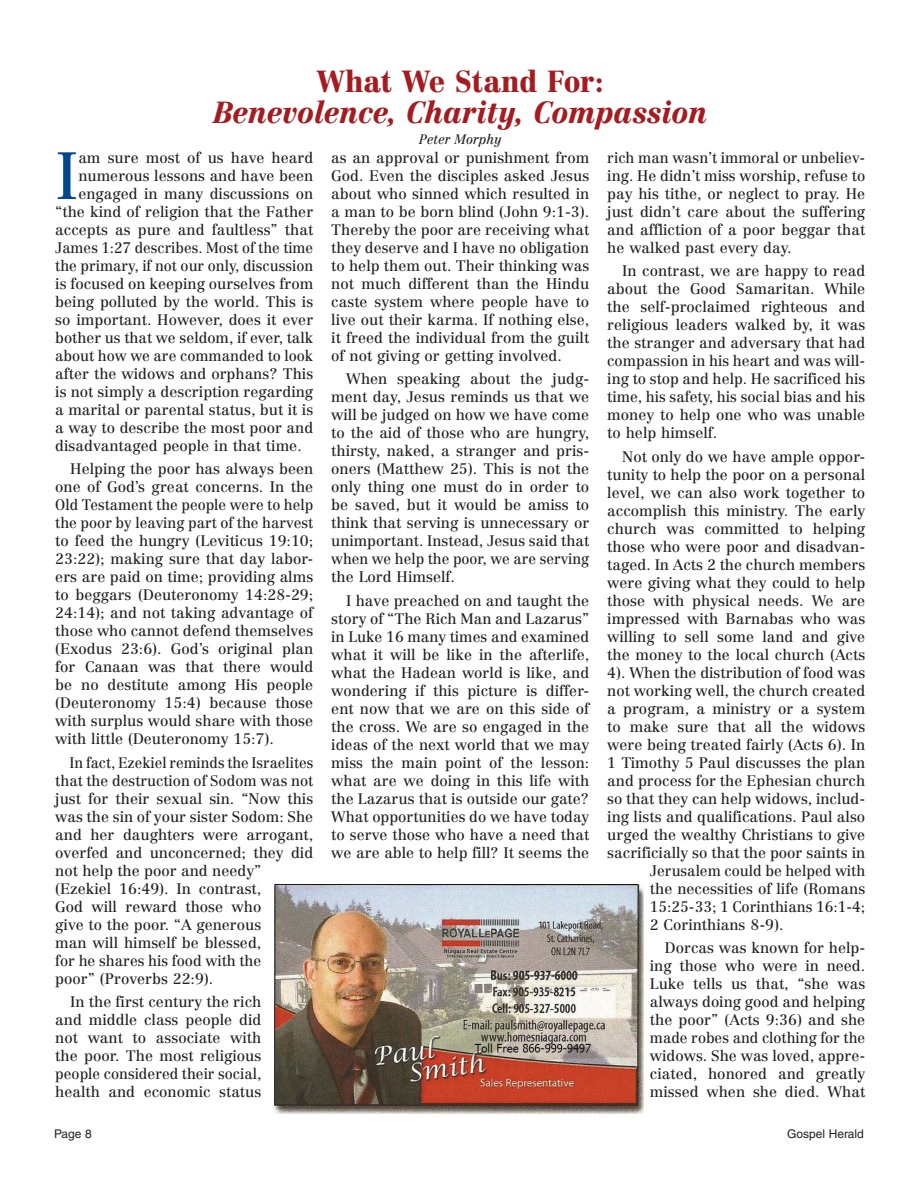
<style>
.page{position:relative;width:918px;height:1188px;background:#fff}
.page>*{position:absolute;margin:0;border:0;box-sizing:border-box;transform-origin:0 0}
.t1{font:65.55px "Centennial";color:#00478d}
.t2{font:italic 900 30px "Centennial";color:#a51c20;scale:.95 1}
.t3{font:900 30px "Centennial";letter-spacing:-.01em;color:#a51c20;scale:.95 1}
.t4{font:15px/18px "Centennial";color:#231f20;text-align:justify}
.t5{font:15px/18px "Centennial";color:#231f20;scale:.95 1}
.t6{font:15px "Centennial";color:#231f20;scale:.96 1}
.t7{font:italic 13.5px "Centennial";color:#231f20;scale:.95 1}
.t8{font:12px "Helvetica";color:#231f20}
</style>
<div class="page">
<img style="left:275px;top:885px;width:368px;height:228px">
<h2 class="t3" style="left:317px;top:69px;width:303px">What We Stand For:</h2>
<h2 class="t2" style="left:213px;top:100px;width:521px">Benevolence, Charity, Compassion</h2>
<p class="t7" style="left:419px;top:134px;width:88px">Peter Morphy</p>
<h1 class="t1" style="left:55px;top:149px;width:25px">I</h1>
<p class="t4" style="left:78px;top:150px;width:236px">am sure most of us have heard</p>
<p class="t4" style="left:78px;top:168px;width:236px">numerous lessons and have been</p>
<p class="t4" style="left:78px;top:186px;width:236px">engaged in many discussions on</p>
<p class="t4" style="left:55px;top:204px;width:260px">“the kind of religion that the Father</p>
<p class="t4" style="left:55px;top:222px;width:260px">accepts as pure and faultless” that</p>
<p class="t5" style="left:55px;top:240px;width:273px">James 1:27 describes. Most of the time</p>
<p class="t6" style="left:55px;top:260px;width:270px">the primary, if not our only, discussion</p>
<p class="t4" style="left:55px;top:276px;width:260px">is focused on keeping ourselves from</p>
<p class="t4" style="left:55px;top:294px;width:260px">being polluted by the world. This is</p>
<p class="t4" style="left:55px;top:312px;width:260px">so important. However, does it ever</p>
<p class="t4" style="left:55px;top:330px;width:260px">bother us that we seldom, if ever, talk</p>
<p class="t4" style="left:55px;top:348px;width:260px">about how we are commanded to look</p>
<p class="t4" style="left:55px;top:366px;width:260px">after the widows and orphans? This</p>
<p class="t4" style="left:55px;top:384px;width:260px">is not simply a description regarding</p>
<p class="t4" style="left:55px;top:402px;width:260px">a marital or parental status, but it is</p>
<p class="t4" style="left:55px;top:420px;width:260px">a way to describe the most poor and</p>
<p class="t4" style="left:55px;top:438px;width:248px">disadvantaged people in that time.</p>
<p class="t4" style="left:55px;top:461px;width:260px;text-indent:15px">Helping the poor has always been one of God’s great concerns. In the Old Testament the people were to help the poor by leaving part of the harvest to feed the hungry (Leviticus 19:10; 23:22); making sure that day labor&shy;ers are paid on time; providing alms to beggars (Deuteronomy 14:28-29; 24:14); and not taking advantage of those who cannot defend themselves (Exodus 23:6). God’s original plan for Canaan was that there would be no destitute among His people (Deuteronomy 15:4) because those with surplus would share with those with little (Deuteronomy 15:7).</p>
<p class="t5" style="left:55px;top:755px;width:273px;text-indent:14px">In fact, Ezekiel reminds the Israelites that the destruction of Sodom was not just for their sexual sin. “Now this was the sin of your sister Sodom: She and her daughters were arrogant, overfed and unconcerned; they did not help the poor and needy” (Ezekiel 16:49). In contrast,<br>God will reward those who<br>give to the poor. “A generous<br>man will himself be blessed,<br>for he shares his food with the<br>poor” (Proverbs 22:9).</p>
<p class="t4" style="left:55px;top:994px;width:208px;text-indent:15px">In the first century the rich and middle class people did not want to associate with the poor. The most religious people considered their social, health and economic status</p>
<p class="t4" style="left:331px;top:150px;width:260px">as an approval or punishment from God. Even the disciples asked Jesus about who sinned which resulted in a man to be born blind (John 9:1-3).<br>Thereby the poor are receiving what they deserve and I have no obligation to help them out. Their thinking was not much different than the Hindu caste system where people have to live out their karma. If nothing else, it freed the individual from the guilt of not giving or getting involved.</p>
<p class="t4" style="left:331px;top:371px;width:260px;text-indent:15px">When speaking about the judg&shy;ment day, Jesus reminds us that we will be judged on how we have come to the aid of those who are hungry, thirsty, naked, a stranger and pris&shy;oners (Matthew 25). This is not the only thing one must do in order to be saved, but it would be amiss to think that serving is unnecessary or unimportant. Instead, Jesus said that when we help the poor, we are serving the Lord Himself.</p>
<p class="t4" style="left:331px;top:593px;width:260px;text-indent:15px">I have preached on and taught the story of “The Rich Man and Lazarus” in Luke 16 many times and examined what it will be like in the afterlife, what the Hadean world is like, and wondering if this picture is differ&shy;ent now that we are on this side of the cross. We are so engaged in the ideas of the next world that we may miss the main point of the lesson: what are we doing in this life with the Lazarus that is outside our gate?<br>What opportunities do we have today to serve those who have a need that we are able to help fill? It seems the</p>
<p class="t4" style="left:607px;top:150px;width:260px">rich man wasn’t immoral or unbeliev&shy;ing. He didn’t miss worship, refuse to pay his tithe, or neglect to pray. He just didn’t care about the suffering and affliction of a poor beggar that he walked past every day.</p>
<p class="t4" style="left:607px;top:263px;width:260px;text-indent:15px">In contrast, we are happy to read about the Good Samaritan. While the self-proclaimed righteous and religious leaders walked by, it was the stranger and adversary that had compassion in his heart and was will&shy;ing to stop and help. He sacrificed his time, his safety, his social bias and his money to help one who was unable to help himself.</p>
<p class="t4" style="left:622px;top:449px;width:245px">Not only do we have ample oppor-</p>
<p class="t4" style="left:607px;top:467px;width:260px">tunity to help the poor on a personal</p>
<p class="t4" style="left:607px;top:485px;width:260px">level, we can also work together to</p>
<p class="t4" style="left:607px;top:503px;width:260px">accomplish this ministry. The early</p>
<p class="t4" style="left:607px;top:521px;width:260px">church was committed to helping</p>
<p class="t4" style="left:607px;top:539px;width:260px">those who were poor and disadvan-</p>
<p class="t4" style="left:607px;top:557px;width:260px">taged. In Acts 2 the church members</p>
<p class="t4" style="left:607px;top:575px;width:260px">were giving what they could to help</p>
<p class="t4" style="left:607px;top:593px;width:260px">those with physical needs. We are</p>
<p class="t4" style="left:607px;top:611px;width:260px">impressed with Barnabas who was</p>
<p class="t4" style="left:607px;top:629px;width:260px">willing to sell some land and give</p>
<p class="t4" style="left:607px;top:647px;width:260px">the money to the local church (Acts</p>
<p class="t4" style="left:607px;top:665px;width:259px">4). When the distribution of food was</p>
<p class="t4" style="left:607px;top:683px;width:260px">not working well, the church created</p>
<p class="t4" style="left:607px;top:701px;width:260px">a program, a ministry or a system</p>
<p class="t4" style="left:607px;top:719px;width:260px">to make sure that all the widows</p>
<p class="t4" style="left:607px;top:737px;width:260px">were being treated fairly (Acts 6). In</p>
<p class="t4" style="left:607px;top:755px;width:260px">1 Timothy 5 Paul discusses the plan</p>
<p class="t4" style="left:607px;top:773px;width:260px">and process for the Ephesian church</p>
<p class="t4" style="left:607px;top:791px;width:260px">so that they can help widows, includ-</p>
<p class="t4" style="left:607px;top:809px;width:260px">ing lists and qualifications. Paul also</p>
<p class="t4" style="left:607px;top:827px;width:260px">urged the wealthy Christians to give</p>
<p class="t4" style="left:607px;top:845px;width:260px">sacrificially so that the poor saints in</p>
<p class="t4" style="left:650px;top:863px;width:217px">Jerusalem could be helped with</p>
<p class="t4" style="left:650px;top:881px;width:217px">the necessities of life (Romans</p>
<p class="t4" style="left:650px;top:899px;width:217px">15:25-33; 1 Corinthians 16:1-4;</p>
<p class="t4" style="left:650px;top:917px;width:135px">2 Corinthians 8-9).</p>
<p class="t4" style="left:650px;top:940px;width:217px;text-indent:15px">Dorcas was known for help&shy;ing those who were in need.<br>Luke tells us that, “she was always doing good and helping the poor” (Acts 9:36) and she made robes and clothing for the widows. She was loved, appre&shy;ciated, honored and greatly missed when she died. What</p>
<p class="t8" style="left:54px;top:1129px;width:39px">Page 8</p>
<p class="t8" style="left:787px;top:1129px;width:78px">Gospel Herald</p>
</div>
